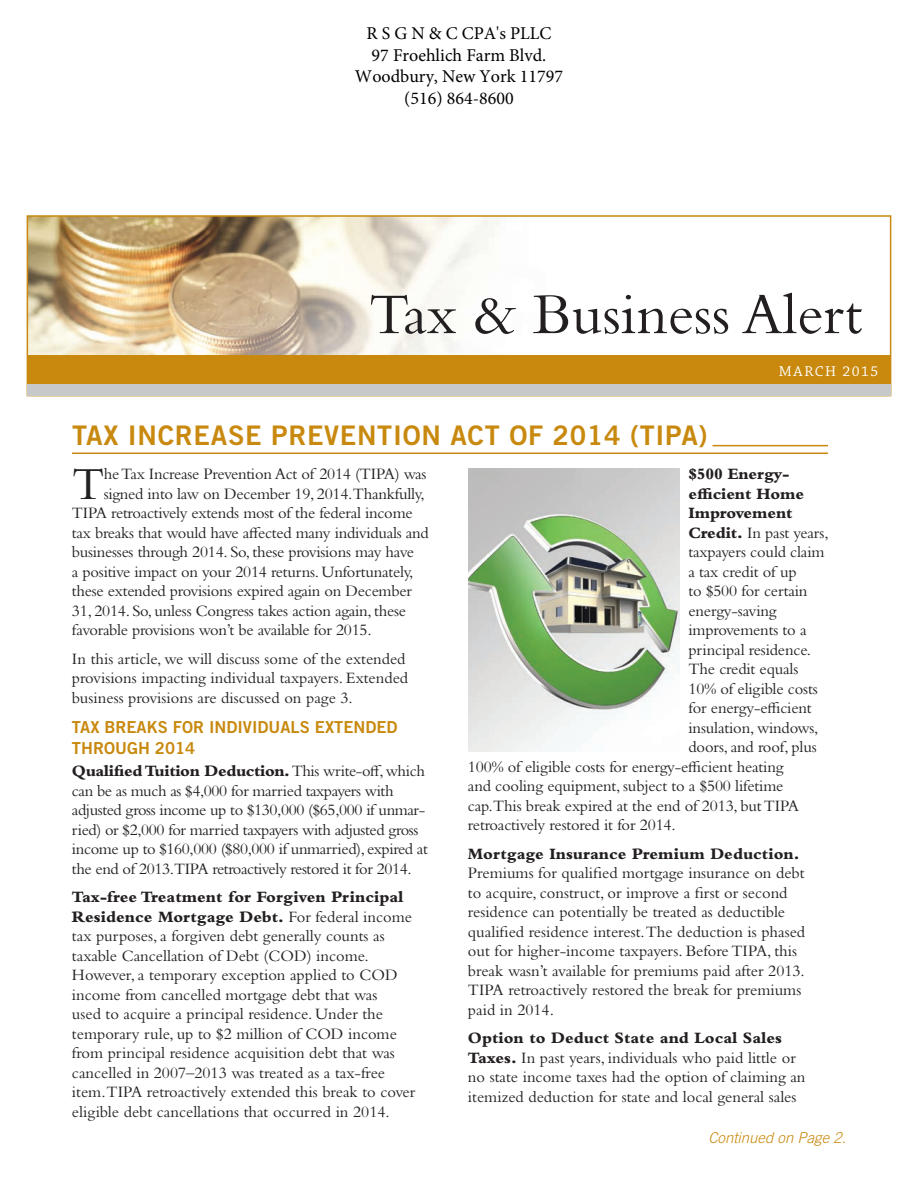
<style>
.page{position:relative;width:918px;height:1188px;background:#fff}
.page>*{position:absolute;margin:0;border:0;box-sizing:border-box;transform-origin:0 0}
.t1{font:60px "Bembo Std";color:#231f20}
.t2{font:47.85px "Bembo Std";color:#231f20}
.t3{font:27px "Trade Gothic LT Std Bd 2";letter-spacing:.025em;color:#c8890e}
.t4{font:18px/21.6px "Minion Pro";color:#000;text-align:center}
.t5{font:16.5px/19.5px "Bembo Std";letter-spacing:-.01em;color:#231f20}
.t6{font:800 16.5px "Bembo Std";letter-spacing:-.005em;color:#231f20}
.t7{font:16.5px/21px "Trade Gothic LT Std Bd 2";color:#c8890e}
.t8{font:italic 300 15px "Trade Gothic LT Std";color:#c8890e}
.t9{font:15px "Chaparral Pro";letter-spacing:.1em;color:#fff}
.s1{font-weight:800}
</style>
<div class="page">
<img style="left:30px;top:218px;width:546px;height:138px">
<hr style="left:712px;top:445px;width:116px;height:1px;background:#c8890e">
<hr style="left:72px;top:453px;width:756px;height:1px;background:#c8890e">
<div style="left:27px;top:215px;width:864px;height:181px;border:2px solid #c8890e"></div>
<div style="left:27px;top:356px;width:864px;height:40px;background:#c7c8ca"></div>
<div style="left:27px;top:356px;width:864px;height:28px;background:#c8890e"></div>
<img style="left:468px;top:468px;width:211px;height:284px">
<p class="t4" style="left:355px;top:23px;width:210px">R S G N &amp; C CPA's PLLC<br>97 Froehlich Farm Blvd.<br>Woodbury, New York 11797 (516) 864-8600</p>
<h1 class="t1" style="left:369px;top:279px;width:495px">Tax &amp; Business Alert</h1>
<p class="t9" style="left:779px;top:363px;width:101px">MARCH 2015</p>
<h3 class="t3" style="left:72px;top:419px;width:637px">TAX INCREASE PREVENTION ACT OF 2014 (TIPA)</h3>
<h2 class="t2" style="left:72px;top:456px;width:34px">T</h2>
<p class="t5" style="left:104px;top:464px;width:324px">he Tax Increase Prevention Act of 2014 (TIPA) was</p>
<p class="t5" style="left:104px;top:483px;width:323px">signed into law on December 19, 2014.Thankfully,</p>
<p class="t5" style="left:72px;top:503px;width:342px">TIPA retroactively extends most of the federal income</p>
<p class="t5" style="left:72px;top:522px;width:358px">tax breaks that would have affected many individuals and</p>
<p class="t5" style="left:72px;top:542px;width:343px">businesses through 2014. So, these provisions may have</p>
<p class="t5" style="left:72px;top:561px;width:343px">a positive impact on your 2014 returns. Unfortunately,</p>
<p class="t5" style="left:72px;top:581px;width:341px">these extended provisions expired again on December</p>
<p class="t5" style="left:72px;top:600px;width:336px">31, 2014. So, unless Congress takes action again, these</p>
<p class="t5" style="left:72px;top:620px;width:301px">favorable provisions won’t be available for 2015.</p>
<p class="t5" style="left:72px;top:648px;width:338px">In this article, we will discuss some of the extended provisions impacting individual taxpayers. Extended business provisions are discussed on page 3.</p>
<p class="t7" style="left:72px;top:716px;width:327px">TAX BREAKS FOR INDIVIDUALS EXTENDED<br>THROUGH 2014</p>
<p class="t5" style="left:72px;top:761px;width:357px"><span class="s1">Qualified Tuition Deduction.</span> This write-off, which can be as much as $4,000 for married taxpayers with adjusted gross income up to $130,000 ($65,000 if unmar&shy;ried) or $2,000 for married taxpayers with adjusted gross income up to $160,000 ($80,000 if unmarried), expired at the end of 2013.TIPA retroactively restored it for 2014.</p>
<p class="t5" style="left:72px;top:887px;width:345px"><span class="s1">Tax-free Treatment for Forgiven Principal Residence Mortgage Debt.</span> For federal income tax purposes, a forgiven debt generally counts as taxable Cancellation of Debt (COD) income.<br>However, a temporary exception applied to COD income from cancelled mortgage debt that was<br>used to acquire a principal residence. Under the temporary rule, up to $2 million of COD income from principal residence acquisition debt that was cancelled in 2007–2013 was treated as a tax-free item.TIPA retroactively extended this break to cover eligible debt cancellations that occurred in 2014.</p>
<p class="t6" style="left:689px;top:465px;width:102px">$500 Energy-</p>
<p class="t6" style="left:689px;top:484px;width:117px">efficient Home</p>
<p class="t6" style="left:689px;top:504px;width:106px">Improvement</p>
<p class="t5" style="left:689px;top:522px;width:142px"><span class="s1">Credit.</span> In past years,</p>
<p class="t5" style="left:689px;top:542px;width:138px">taxpayers could claim</p>
<p class="t5" style="left:689px;top:561px;width:110px">a tax credit of up</p>
<p class="t5" style="left:689px;top:581px;width:120px">to $500 for certain</p>
<p class="t5" style="left:689px;top:600px;width:90px">energy-saving</p>
<p class="t5" style="left:689px;top:620px;width:120px">improvements to a</p>
<p class="t5" style="left:689px;top:639px;width:124px">principal residence.</p>
<p class="t5" style="left:689px;top:659px;width:111px">The credit equals</p>
<p class="t5" style="left:689px;top:678px;width:131px">10% of eligible costs</p>
<p class="t5" style="left:689px;top:698px;width:125px">for energy-efficient</p>
<p class="t5" style="left:689px;top:717px;width:132px">insulation, windows,</p>
<p class="t5" style="left:689px;top:737px;width:130px">doors, and roof, plus</p>
<p class="t5" style="left:468px;top:756px;width:317px">100% of eligible costs for energy-efficient heating</p>
<p class="t5" style="left:468px;top:776px;width:317px">and cooling equipment, subject to a $500 lifetime</p>
<p class="t5" style="left:468px;top:796px;width:333px">cap.This break expired at the end of 2013, but TIPA</p>
<p class="t5" style="left:468px;top:815px;width:209px">retroactively restored it for 2014.</p>
<p class="t6" style="left:468px;top:844px;width:333px">Mortgage Insurance Premium Deduction.</p>
<p class="t5" style="left:468px;top:863px;width:339px">Premiums for qualified mortgage insurance on debt to acquire, construct, or improve a first or second residence can potentially be treated as deductible qualified residence interest.The deduction is phased out for higher-income taxpayers. Before TIPA, this break wasn’t available for premiums paid after 2013.<br>TIPA retroactively restored the break for premiums paid in 2014.</p>
<p class="t5" style="left:468px;top:1028px;width:339px"><span class="s1">Option to Deduct State and Local Sales Taxes.</span> In past years, individuals who paid little or no state income taxes had the option of claiming an itemized deduction for state and local general sales</p>
<p class="t8" style="left:708px;top:1129px;width:139px">Continued on Page 2.</p>
</div>
